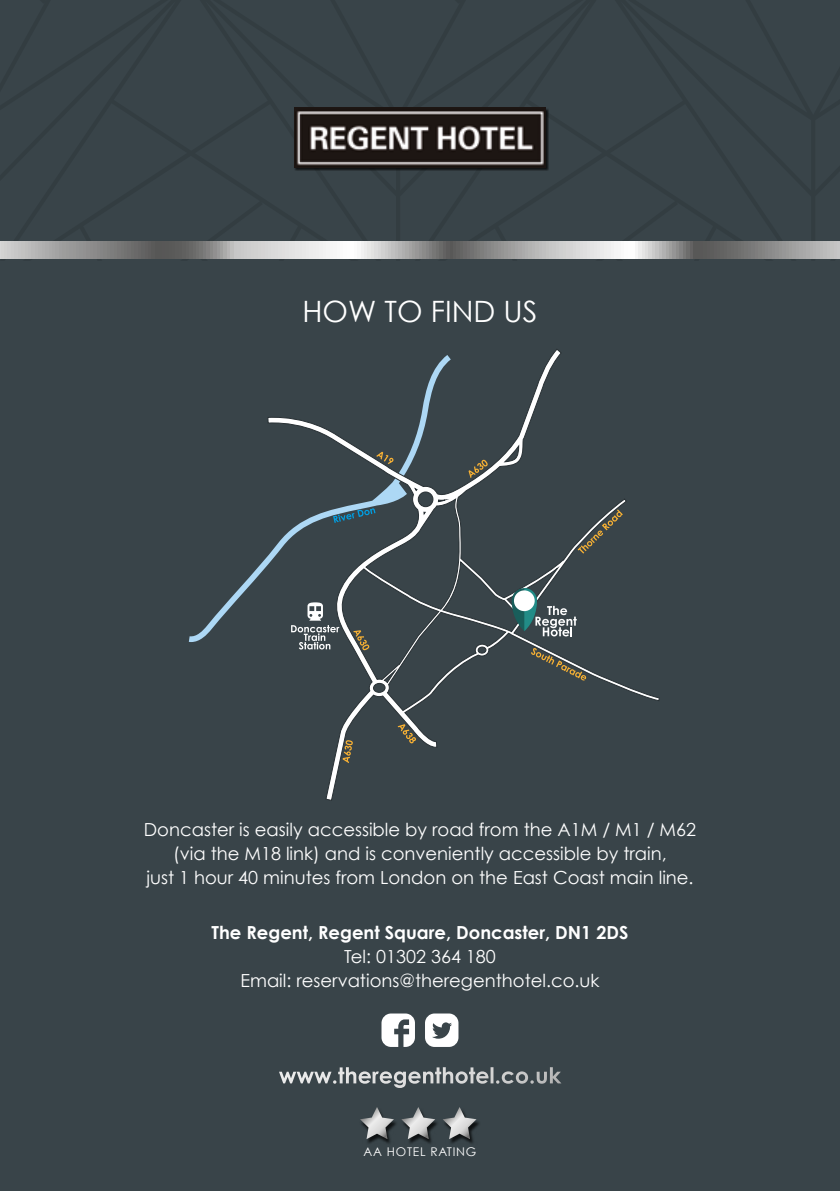
<style>
.page{position:relative;width:840px;height:1191px;background:#fff}
.page>*{position:absolute;margin:0;border:0;box-sizing:border-box;transform-origin:0 0}
.t1{font:29.4px "Century Gothic";color:#fff}
.t2{font:700 22px "Century Gothic";color:#fff}
.t3{font:18px/24px "Century Gothic";color:#fff;text-align:center}
.t4{font:700 18px "Century Gothic";color:#fff}
.t5{font:12px "Century Gothic";letter-spacing:.06em;color:#fff}
</style>
<div class="page">
<div style="left:0;top:0;width:839px;height:1191px;background:#394449"></div>
<svg style="left:0;top:107px;width:839px;height:152px"></svg>
<div style="left:294px;top:108px;width:254px;height:63px;background:#000;opacity:.75"></div>
<img style="left:294px;top:108px;width:251px;height:59px">
<svg style="left:189px;top:557px;width:78px;height:85px"></svg>
<svg style="left:267px;top:349px;width:392px;height:452px"></svg>
<svg style="left:511px;top:588px;width:25px;height:43px"></svg>
<div style="left:513px;top:590px;width:21px;height:21px;background:#fff;border-radius:50%"></div>
<svg style="left:524px;top:588px;width:52px;height:48px"></svg>
<svg style="left:333px;top:508px;width:42px;height:15px"></svg>
<svg style="left:376px;top:452px;width:17px;height:12px"></svg>
<svg style="left:468px;top:460px;width:19px;height:18px"></svg>
<svg style="left:353px;top:630px;width:16px;height:20px"></svg>
<svg style="left:397px;top:724px;width:19px;height:19px"></svg>
<svg style="left:342px;top:740px;width:10px;height:23px"></svg>
<svg style="left:530px;top:648px;width:56px;height:32px"></svg>
<svg style="left:577px;top:509px;width:45px;height:44px"></svg>
<svg style="left:291px;top:602px;width:48px;height:47px"></svg>
<div style="left:359px;top:1107px;width:39px;height:38px;background:#000;opacity:.75"></div>
<svg style="left:360px;top:1107px;width:34px;height:32px"></svg>
<div style="left:400px;top:1107px;width:39px;height:38px;background:#000;opacity:.75"></div>
<svg style="left:401px;top:1107px;width:34px;height:32px"></svg>
<div style="left:441px;top:1107px;width:39px;height:38px;background:#000;opacity:.75"></div>
<svg style="left:442px;top:1107px;width:34px;height:32px"></svg>
<svg style="left:0;top:241px;width:839px;height:17px;background:#a7a7a7"></svg>
<svg style="left:425px;top:1013px;width:33px;height:34px"></svg>
<svg style="left:381px;top:1013px;width:34px;height:34px"></svg>
<h1 class="t1" style="left:302px;top:293px;width:236px">HOW TO FIND US</h1>
<p class="t3" style="left:144px;top:817px;width:553px">Doncaster is easily accessible by road from the A1M / M1 / M62 (via the M18 link) and is conveniently accessible by train,<br>just 1 hour 40 minutes from London on the East Coast main line.</p>
<p class="t4" style="left:211px;top:921px;width:418px">The Regent, Regent Square, Doncaster, DN1 2DS</p>
<p class="t3" style="left:240px;top:944px;width:360px">Tel: 01302 364 180<br>Email: reservations@theregenthotel.co.uk</p>
<p class="t2" style="left:279px;top:1061px;width:284px">www.theregenthotel.co.uk</p>
<p class="t5" style="left:363px;top:1144px;width:114px">AA HOTEL RATING</p>
</div>
